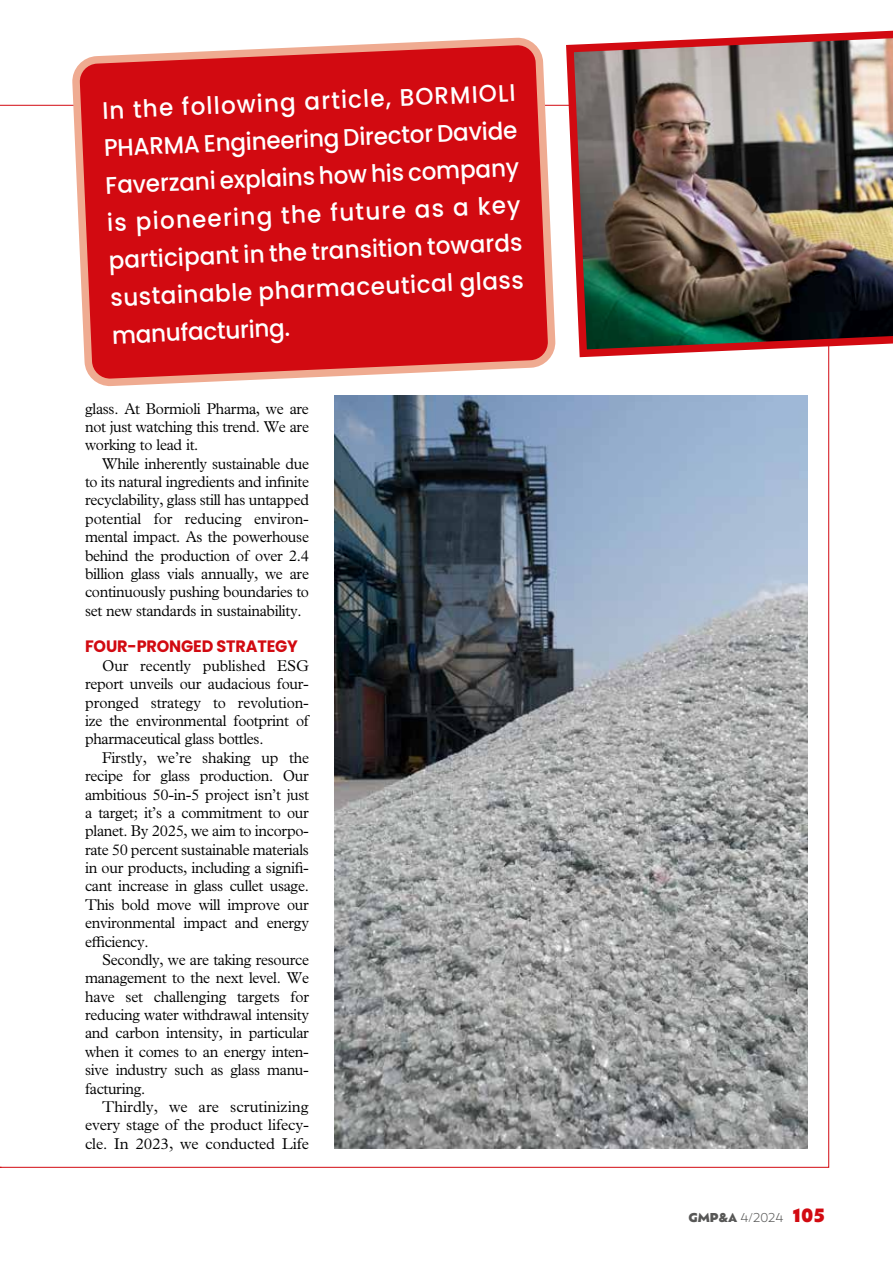
<style>
.page{position:relative;width:893px;height:1263px;background:#fff}
.page>*{position:absolute;margin:0;border:0;box-sizing:border-box;transform-origin:0 0}
.t1{font:500 24px/37.3px "Poppins";color:#fff;text-align:justify;scale:.96 1}
.t2{font:700 16.5px "Poppins";letter-spacing:-.01em;color:#d20a11}
.t3{font:300 15.75px/18.5px "Plantin MT Pro";letter-spacing:-.02em;color:#000;text-align:justify}
.t4{font:300 12px "Ofelia Display";color:#575756}
.s1{font-weight:800}
.s2{font-weight:800;font-size:17.85px;color:#d20a11}
</style>
<div class="page">
<svg style="left:76px;top:41px;width:476px;height:342px;background:#d62125"></svg>
<img style="left:562px;top:30px;width:331px;height:331px">
<img style="left:334px;top:395px;width:474px;height:754px">
<h1 class="t1" style="left:99px;top:94px;width:434px;rotate:-3deg">In the following article, BORMIOLI PHARMA Engineering Director Davide Faverzani explains how his company is pioneering the future as a key participant in the transition towards sustainable pharmaceutical glass manufacturing.</h1>
<p class="t3" style="left:85px;top:399px;width:225px">glass. At Bormioli Pharma, we are not just watching this trend. We are working to lead it.</p>
<p class="t3" style="left:85px;top:454px;width:225px;text-indent:17px">While inherently sustainable due to its natural ingredients and infinite recyclability, glass still has untapped potential for reducing environ&shy;mental impact. As the powerhouse behind the production of over 2.4 billion glass vials annually, we are continuously pushing boundaries to set new standards in sustainability.</p>
<p class="t2" style="left:85px;top:637px;width:214px">FOUR-PRONGED STRATEGY</p>
<p class="t3" style="left:85px;top:656px;width:225px;text-indent:17px">Our recently published ESG report unveils our audacious four&shy;pronged strategy to revolution&shy;ize the environmental footprint of pharmaceutical glass bottles.</p>
<p class="t3" style="left:85px;top:748px;width:225px;text-indent:17px">Firstly, we’re shaking up the recipe for glass production. Our ambitious 50-in-5 project isn’t just a target; it’s a commitment to our planet. By 2025, we aim to incorpo&shy;rate 50 percent sustainable materials in our products, including a signifi&shy;cant increase in glass cullet usage.<br>This bold move will improve our environmental impact and energy efficiency.</p>
<p class="t3" style="left:85px;top:950px;width:226px;text-indent:17px">Secondly, we are taking resource management to the next level. We have set challenging targets for reducing water withdrawal intensity and carbon intensity, in particular when it comes to an energy inten&shy;sive industry such as glass manu&shy;facturing.</p>
<p class="t3" style="left:85px;top:1097px;width:225px;text-indent:17px">Thirdly, we are scrutinizing every stage of the product lifecy&shy;cle. In 2023, we conducted Life</p>
<p class="t4" style="left:688px;top:1209px;width:138px"><span class="s1">GMP&amp;A</span> 4/2024 <span class="s2">105</span></p>
</div>
